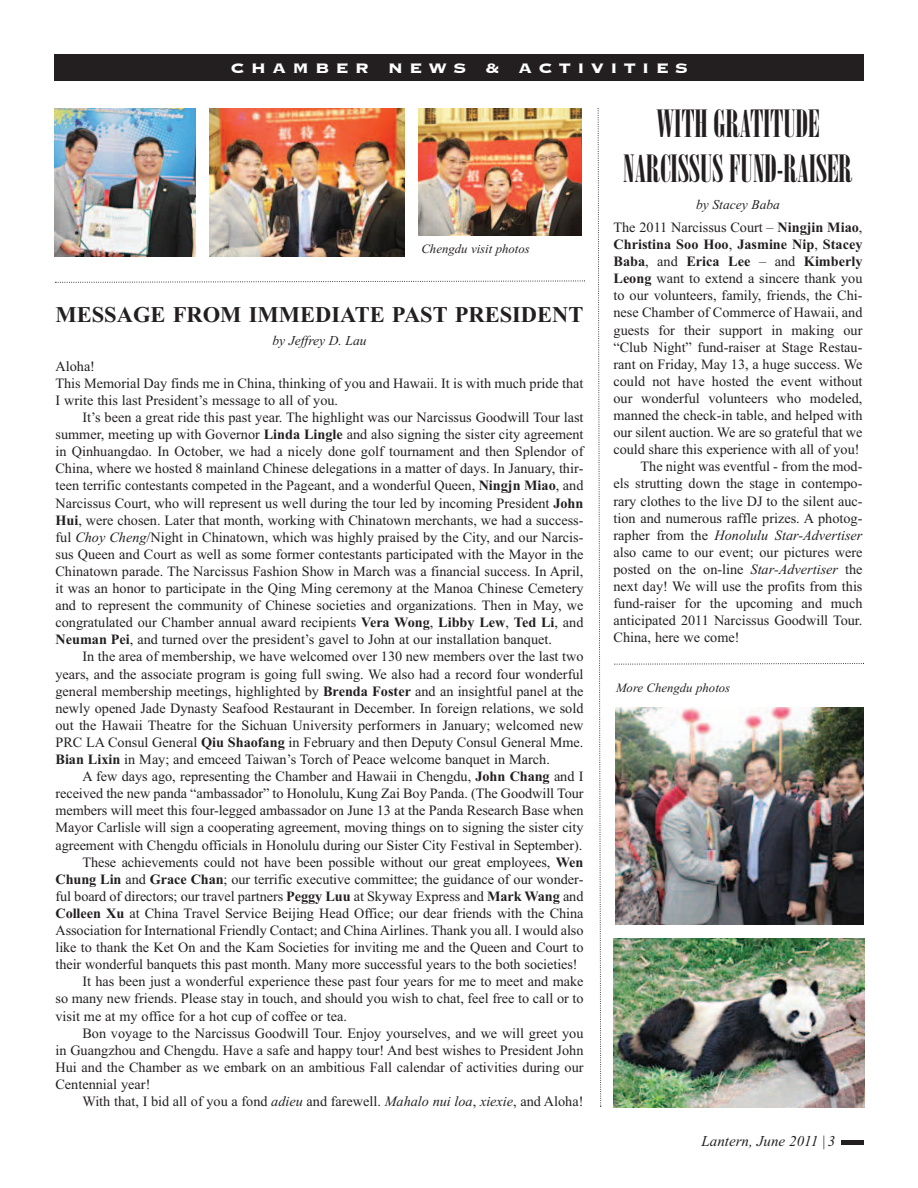
<style>
.page{position:relative;width:918px;height:1188px;background:#fff}
.page>*{position:absolute;margin:0;border:0;box-sizing:border-box;transform-origin:0 0}
.t1{font:37.5px/45px "Onyx";color:#231f20;text-align:center}
.t2{font:700 22.5px "Times New Roman";color:#231f20}
.t3{font:700 18px "Copperplate";letter-spacing:.305em;color:#fff;scale:1.1 1}
.t4{font:italic 15px "Times New Roman";color:#231f20}
.t5{font:14.25px/17.1px "Times New Roman";color:#231f20;text-align:justify}
.t6{font:700 14.25px "Times New Roman";color:#231f20}
.t7{font:italic 14.25px "Times New Roman";color:#231f20}
.t8{font:italic 13.5px "Times New Roman";color:#231f20}
.t9{font:italic 12.75px "Times New Roman";color:#231f20}
.s1{font-weight:700}
.s2{font-style:italic}
.s3{font-weight:400}
.s4{font-style:normal}
</style>
<div class="page">
<svg style="left:597px;top:108px;width:5px;height:999px"></svg>
<div style="left:55px;top:54px;width:809px;height:27px;background:#231f20"></div>
<hr style="left:842px;top:1140px;width:22px;height:4px;background:#231f20">
<svg style="left:55px;top:280px;width:530px;height:3px"></svg>
<svg style="left:614px;top:663px;width:250px;height:2px"></svg>
<img style="left:54px;top:108px;width:142px;height:149px">
<img style="left:614px;top:938px;width:251px;height:169px">
<img style="left:615px;top:707px;width:249px;height:218px">
<img style="left:209px;top:109px;width:196px;height:148px">
<img style="left:418px;top:108px;width:163px;height:127px">
<p class="t3" style="left:230px;top:56px;width:418px">CHAMBER NEWS &amp; ACTIVITIES</p>
<p class="t9" style="left:421px;top:244px;width:110px">Chengdu visit photos</p>
<h2 class="t2" style="left:56px;top:307px;width:529px">MESSAGE FROM IMMEDIATE PAST PRESIDENT</h2>
<p class="t8" style="left:272px;top:335px;width:96px">by Jeffrey D. Lau</p>
<p class="t5" style="left:56px;top:359px;width:530px;text-align:left">Aloha!<br>This Memorial Day finds me in China, thinking of you and Hawaii. It is with much pride that<br>I write this last President’s message to all of you.</p>
<p class="t5" style="left:55px;top:410px;width:530px;text-indent:27px">It’s been a great ride this past year. The highlight was our Narcissus Goodwill Tour last summer, meeting up with Governor <span class="s1">Linda Lingle</span> and also signing the sister city agreement in Qinhuangdao. In October, we had a nicely done golf tournament and then Splendor of China, where we hosted 8 mainland Chinese delegations in a matter of days. In January, thir&shy;teen terrific contestants competed in the Pageant, and a wonderful Queen, <span class="s1">Ningjn Miao</span>, and Narcissus Court, who will represent us well during the tour led by incoming President <span class="s1">John Hui</span>, were chosen. Later that month, working with Chinatown merchants, we had a success&shy;ful <span class="s2">Choy Cheng</span>/Night in Chinatown, which was highly praised by the City, and our Narcis&shy;sus Queen and Court as well as some former contestants participated with the Mayor in the Chinatown parade. The Narcissus Fashion Show in March was a financial success. In April, it was an honor to participate in the Qing Ming ceremony at the Manoa Chinese Cemetery and to represent the community of Chinese societies and organizations. Then in May, we congratulated our Chamber annual award recipients <span class="s1">Vera Wong</span>, <span class="s1">Libby Lew</span>, <span class="s1">Ted Li</span>, and <span class="s1">Neuman Pei</span>, and turned over the president’s gavel to John at our installation banquet.</p>
<p class="t5" style="left:56px;top:649px;width:530px;text-indent:27px">In the area of membership, we have welcomed over 130 new members over the last two years, and the associate program is going full swing. We also had a record four wonderful general membership meetings, highlighted by <span class="s1">Brenda Foster</span> and an insightful panel at the newly opened Jade Dynasty Seafood Restaurant in December. In foreign relations, we sold out the Hawaii Theatre for the Sichuan University performers in January; welcomed new PRC LA Consul General <span class="s1">Qiu Shaofang</span> in February and then Deputy Consul General Mme.<br><span class="s1">Bian Lixin</span> in May; and emceed Taiwan’s Torch of Peace welcome banquet in March.</p>
<p class="t5" style="left:83px;top:769px;width:502px">A few days ago, representing the Chamber and Hawaii in Chengdu, <span class="s1">John Chang</span> and I</p>
<p class="t5" style="left:56px;top:786px;width:530px">received the new panda “ambassador” to Honolulu, Kung Zai Boy Panda. (The Goodwill Tour</p>
<p class="t5" style="left:56px;top:803px;width:530px">members will meet this four-legged ambassador on June 13 at the Panda Research Base when</p>
<p class="t5" style="left:56px;top:820px;width:530px">Mayor Carlisle will sign a cooperating agreement, moving things on to signing the sister city</p>
<p class="t5" style="left:56px;top:838px;width:528px">agreement with Chengdu officials in Honolulu during our Sister City Festival in September).</p>
<p class="t5" style="left:83px;top:855px;width:502px">These achievements could not have been possible without our great employees, <span class="s1">Wen</span></p>
<p class="t5" style="left:56px;top:872px;width:529px"><span class="s1">Chung Lin</span> and <span class="s1">Grace Chan</span>; our terrific executive committee; the guidance of our wonder-</p>
<p class="t5" style="left:56px;top:889px;width:529px">ful board of directors; our travel partners <span class="s1">Peggy Luu</span> at Skyway Express and <span class="s1">Mark Wang</span> and</p>
<p class="t5" style="left:55px;top:906px;width:530px"><span class="s1">Colleen Xu</span> at China Travel Service Beijing Head Office; our dear friends with the China</p>
<p class="t5" style="left:55px;top:923px;width:530px">Association for International Friendly Contact; and China Airlines. Thank you all. I would also</p>
<p class="t5" style="left:55px;top:940px;width:530px">like to thank the Ket On and the Kam Societies for inviting me and the Queen and Court to</p>
<p class="t5" style="left:55px;top:957px;width:524px">their wonderful banquets this past month. Many more successful years to the both societies!</p>
<p class="t5" style="left:82px;top:974px;width:503px">It has been just a wonderful experience these past four years for me to meet and make</p>
<p class="t5" style="left:55px;top:991px;width:530px">so many new friends. Please stay in touch, and should you wish to chat, feel free to call or to</p>
<p class="t5" style="left:55px;top:1009px;width:293px">visit me at my office for a hot cup of coffee or tea.</p>
<p class="t5" style="left:82px;top:1026px;width:503px">Bon voyage to the Narcissus Goodwill Tour. Enjoy yourselves, and we will greet you</p>
<p class="t5" style="left:55px;top:1043px;width:530px">in Guangzhou and Chengdu. Have a safe and happy tour! And best wishes to President John</p>
<p class="t5" style="left:55px;top:1060px;width:530px">Hui and the Chamber as we embark on an ambitious Fall calendar of activities during our</p>
<p class="t5" style="left:55px;top:1077px;width:96px">Centennial year!</p>
<p class="t5" style="left:82px;top:1094px;width:503px">With that, I bid all of you a fond <span class="s2">adieu</span> and farewell. <span class="s2">Mahalo nui loa</span>, <span class="s2">xiexie</span>, and Aloha!</p>
<h1 class="t1" style="left:623px;top:102px;width:231px">WITH GRATITUDE<br>NARCISSUS FUND-RAISER</h1>
<p class="t8" style="left:696px;top:199px;width:85px">by Stacey Baba</p>
<p class="t5" style="left:614px;top:220px;width:251px">The 2011 Narcissus Court – <span class="s1">Ningjin Miao</span>,</p>
<p class="t6" style="left:614px;top:240px;width:251px">Christina Soo Hoo<span class="s3">,</span> Jasmine Nip<span class="s3">,</span> Stacey</p>
<p class="t6" style="left:614px;top:257px;width:251px">Baba<span class="s3">, and</span> Erica Lee <span class="s3">– and</span> Kimberly</p>
<p class="t5" style="left:614px;top:271px;width:251px"><span class="s1">Leong</span> want to extend a sincere thank you</p>
<p class="t5" style="left:614px;top:288px;width:251px">to our volunteers, family, friends, the Chi-</p>
<p class="t5" style="left:614px;top:306px;width:251px">nese Chamber of Commerce of Hawaii, and</p>
<p class="t5" style="left:614px;top:323px;width:251px">guests for their support in making our</p>
<p class="t5" style="left:614px;top:340px;width:251px">“Club Night” fund-raiser at Stage Restau-</p>
<p class="t5" style="left:614px;top:357px;width:251px">rant on Friday, May 13, a huge success. We</p>
<p class="t5" style="left:614px;top:374px;width:251px">could not have hosted the event without</p>
<p class="t5" style="left:614px;top:391px;width:251px">our wonderful volunteers who modeled,</p>
<p class="t5" style="left:614px;top:408px;width:251px">manned the check-in table, and helped with</p>
<p class="t5" style="left:614px;top:425px;width:251px">our silent auction. We are so grateful that we</p>
<p class="t5" style="left:614px;top:442px;width:247px">could share this experience with all of you!</p>
<p class="t5" style="left:641px;top:459px;width:224px">The night was eventful - from the mod-</p>
<p class="t5" style="left:614px;top:477px;width:251px">els strutting down the stage in contempo-</p>
<p class="t5" style="left:614px;top:494px;width:251px">rary clothes to the live DJ to the silent auc-</p>
<p class="t5" style="left:614px;top:511px;width:251px">tion and numerous raffle prizes. A photog-</p>
<p class="t7" style="left:614px;top:530px;width:251px"><span class="s4">rapher from the</span> Honolulu Star-Advertiser</p>
<p class="t5" style="left:614px;top:545px;width:251px">also came to our event; our pictures were</p>
<p class="t5" style="left:614px;top:562px;width:251px">posted on the on-line <span class="s2">Star-Advertiser</span> the</p>
<p class="t5" style="left:614px;top:579px;width:251px">next day! We will use the profits from this</p>
<p class="t5" style="left:614px;top:596px;width:251px">fund-raiser for the upcoming and much</p>
<p class="t5" style="left:614px;top:613px;width:251px">anticipated 2011 Narcissus Goodwill Tour.</p>
<p class="t5" style="left:614px;top:630px;width:128px">China, here we come!</p>
<p class="t9" style="left:616px;top:683px;width:116px">More Chengdu photos</p>
<p class="t4" style="left:702px;top:1135px;width:135px">Lantern, June 2011 |3</p>
</div>
